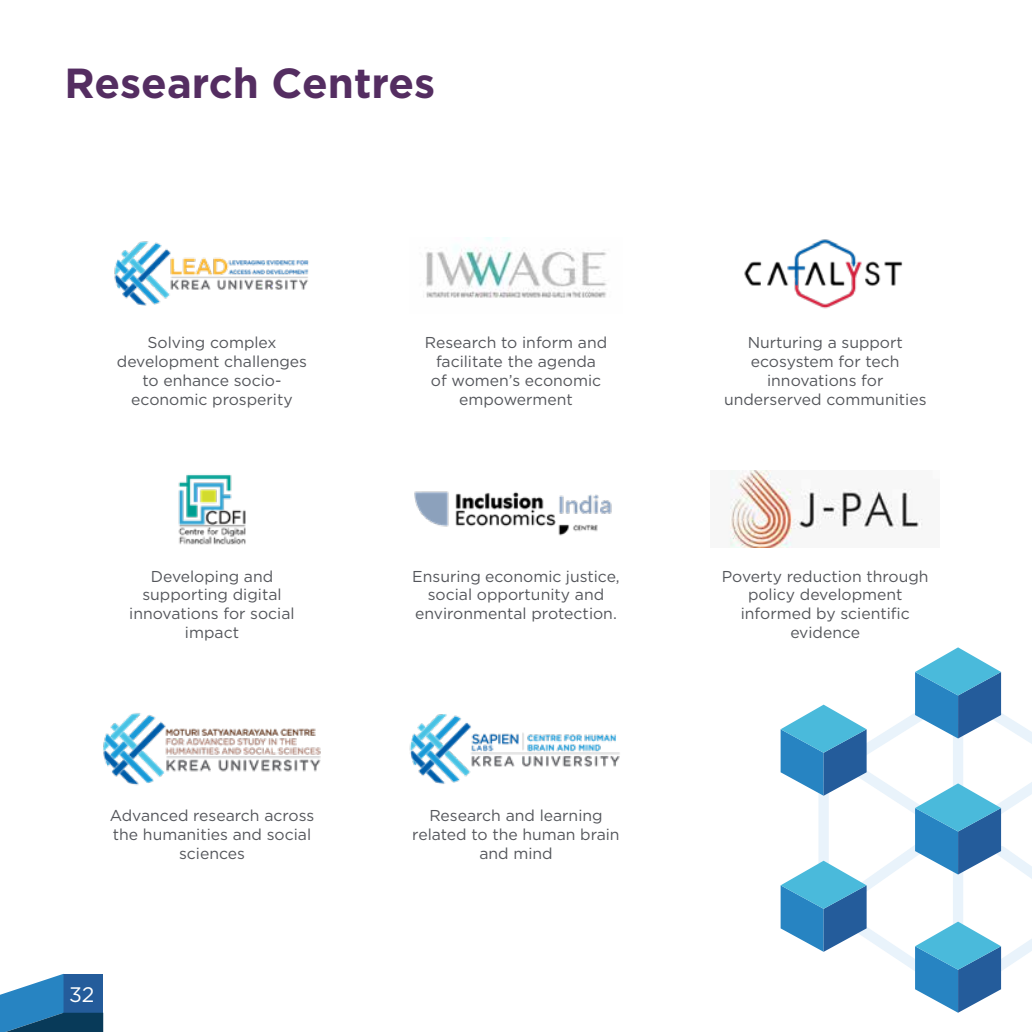
<style>
.page{position:relative;width:1032px;height:1032px;background:#fff}
.page>*{position:absolute;margin:0;border:0;box-sizing:border-box;transform-origin:0 0}
.t1{font:700 42px "Gotham";color:#542d61}
.t2{font:21px "Gotham";color:#fff}
.t3{font:15.75px/18.9px "Gotham";color:#54565b;text-align:center}
</style>
<div class="page">
<svg style="left:0;top:974px;width:103px;height:58px;background:#3777a7"></svg>
<img style="left:114px;top:241px;width:195px;height:65px">
<img style="left:178px;top:474px;width:68px;height:71px">
<img style="left:103px;top:713px;width:218px;height:72px">
<img style="left:426px;top:238px;width:181px;height:60px">
<img style="left:414px;top:491px;width:198px;height:45px">
<img style="left:409px;top:714px;width:211px;height:70px">
<img style="left:744px;top:239px;width:159px;height:70px">
<img style="left:729px;top:471px;width:194px;height:76px">
<svg style="left:780px;top:647px;width:252px;height:366px"></svg>
<h1 class="t1" style="left:64px;top:55px;width:372px">Research Centres</h1>
<p class="t3" style="left:117px;top:333px;width:192px">Solving complex development challenges to enhance socio&shy;economic prosperity</p>
<p class="t3" style="left:129px;top:566px;width:167px">Developing and supporting digital innovations for social impact</p>
<p class="t3" style="left:110px;top:806px;width:206px">Advanced research across the humanities and social sciences</p>
<h2 class="t2" style="left:69px;top:981px;width:27px">32</h2>
<p class="t3" style="left:425px;top:333px;width:184px">Research to inform and facilitate the agenda<br>of women’s economic empowerment</p>
<p class="t3" style="left:412px;top:566px;width:209px">Ensuring economic justice, social opportunity and environmental protection.</p>
<p class="t3" style="left:412px;top:806px;width:209px">Research and learning related to the human brain and mind</p>
<p class="t3" style="left:724px;top:333px;width:204px">Nurturing a support ecosystem for tech innovations for underserved communities</p>
<p class="t3" style="left:722px;top:566px;width:208px">Poverty reduction through policy development informed by scientific evidence</p>
</div>
